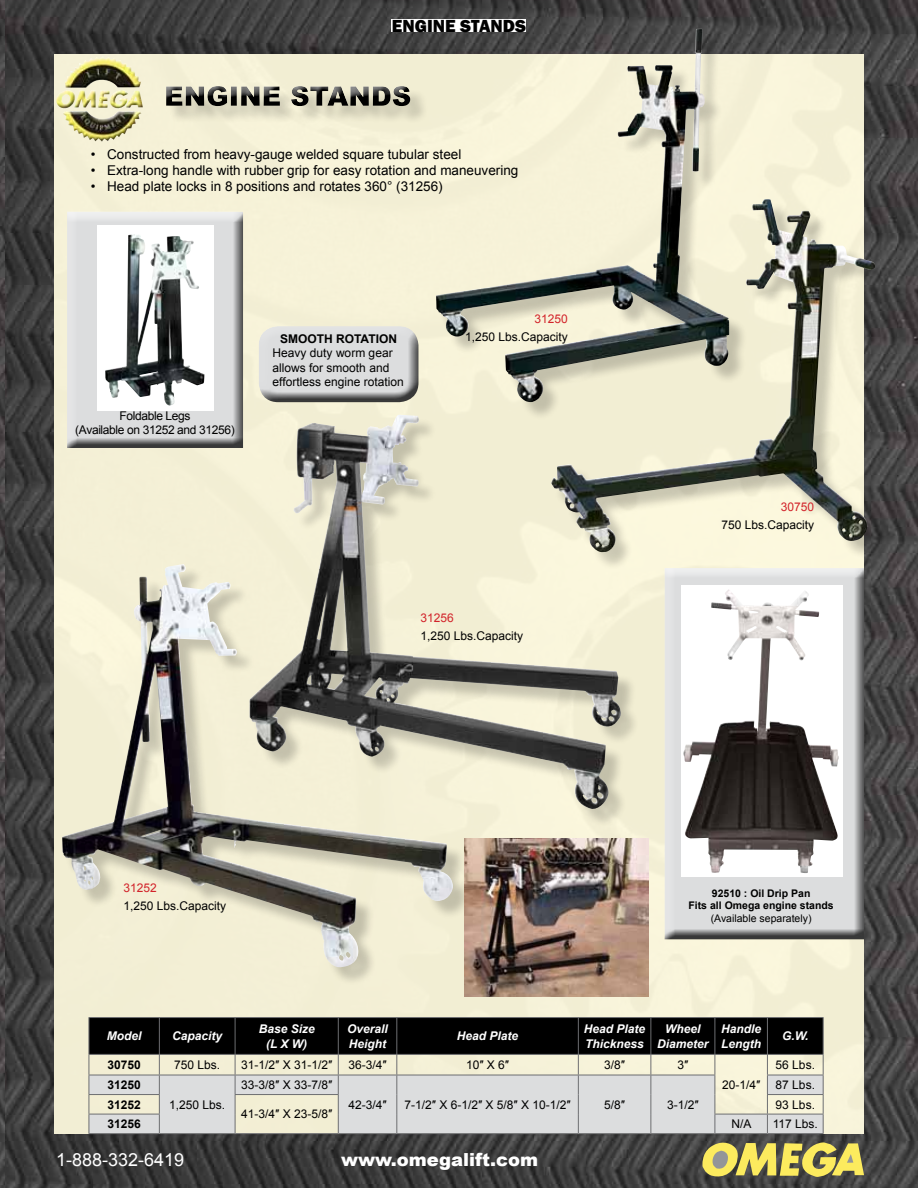
<style>
.page{position:relative;width:918px;height:1188px;background:#fff}
.page>*{position:absolute;margin:0;border:0;box-sizing:border-box;transform-origin:0 0}
.t1{font:900 18px "Arial";color:#fff}
.t2{font:18px "Arial";color:#fff}
.t3{font:800 18px "Franklin Gothic";color:#000}
.t4{font:13.5px "Arial";color:#000}
.t5{font:12px/14.4px "Arial";color:#000}
.t6{font:italic 700 12px/14.4px "Arial";color:#fff}
.t7{font:12px/14.4px "Arial";letter-spacing:-.03em;color:#000;text-align:center}
.t8{font:700 12px "Arial";color:#000}
.t9{font:12px "Arial";color:#d2232a}
.t10{font:700 10.5px/12.6px "Arial";color:#000;text-align:center}
.t11{font:10.5px "Arial";color:#000}
</style>
<div class="page">
<img style="left:4px;top:0;width:914px;height:1188px">
<img style="left:0;top:0;width:4px;height:1188px">
<div style="left:54px;top:50px;width:810px;height:1086px;background:#f5f0d6"></div>
<svg style="left:701px;top:1140px;width:163px;height:42px;background:#a19954"></svg>
<img style="left:56px;top:56px;width:87px;height:64px">
<div style="left:257px;top:324px;width:164px;height:67px;background:#fff;opacity:.25"></div>
<div style="left:257px;top:330px;width:164px;height:73px;background:#000;opacity:.75"></div>
<div style="left:664px;top:568px;width:202px;height:372px;background:#000;opacity:.75"></div>
<div style="left:66px;top:212px;width:179px;height:238px;background:#000;opacity:.75"></div>
<div style="left:168px;top:88px;width:261px;height:37px;background:#f0ecd2"></div>
<div style="left:158px;top:76px;width:260px;height:35px;background:#f2eed3"></div>
<div style="left:158px;top:81px;width:263px;height:35px;background:#000;opacity:.75"></div>
<div style="left:554px;top:202px;width:339px;height:368px;background:#000;opacity:.2"></div>
<img style="left:639px;top:199px;width:157px;height:313px">
<div style="left:439px;top:31px;width:309px;height:389px;background:#000;opacity:.2"></div>
<img style="left:627px;top:29px;width:74px;height:63px">
<hr style="left:89px;top:1017px;width:70px;height:1px;background:#6d6e71">
<hr style="left:159px;top:1017px;width:76px;height:1px;background:#6d6e71">
<hr style="left:235px;top:1017px;width:103px;height:1px;background:#6d6e71">
<hr style="left:338px;top:1017px;width:59px;height:1px;background:#6d6e71">
<hr style="left:397px;top:1017px;width:181px;height:1px;background:#6d6e71">
<hr style="left:578px;top:1017px;width:73px;height:1px;background:#6d6e71">
<hr style="left:651px;top:1017px;width:64px;height:1px;background:#6d6e71">
<hr style="left:715px;top:1017px;width:52px;height:1px;background:#6d6e71">
<hr style="left:767px;top:1017px;width:57px;height:1px;background:#6d6e71">
<svg style="left:89px;top:1018px;width:735px;height:116px;background:#9a9a93"></svg>
<hr style="left:715px;top:1133px;width:52px;height:1px;background:#6d6e71">
<hr style="left:767px;top:1133px;width:57px;height:1px;background:#6d6e71">
<svg style="left:97px;top:225px;width:117px;height:185px"></svg>
<img style="left:105px;top:235px;width:72px;height:171px">
<div style="left:65px;top:567px;width:406px;height:419px;background:#000;opacity:.2"></div>
<img style="left:61px;top:564px;width:392px;height:403px">
<div style="left:252px;top:418px;width:387px;height:409px;background:#000;opacity:.2"></div>
<img style="left:249px;top:416px;width:359px;height:395px">
<svg style="left:681px;top:586px;width:162px;height:291px"></svg>
<img style="left:683px;top:592px;width:125px;height:281px">
<div style="left:392px;top:19px;width:134px;height:13px;background:#fff"></div>
<img style="left:464px;top:838px;width:185px;height:159px">
<h1 class="t3" style="left:392px;top:14px;width:136px">ENGINE STANDS</h1>
<p class="t4" style="left:91px;top:145px;width:372px">• Constructed from heavy-gauge welded square tubular steel</p>
<p class="t4" style="left:91px;top:161px;width:429px">• Extra-long handle with rubber grip for easy rotation and maneuvering</p>
<p class="t4" style="left:91px;top:178px;width:354px">• Head plate locks in 8 positions and rotates 360° (31256)</p>
<p class="t7" style="left:75px;top:409px;width:161px">Foldable Legs<br>(Available on 31252 and 31256)</p>
<p class="t8" style="left:280px;top:331px;width:118px">Smooth Rotation</p>
<p class="t5" style="left:273px;top:346px;width:133px">Heavy duty worm gear allows for smooth and effortless engine rotation</p>
<p class="t9" style="left:535px;top:311px;width:35px">31250</p>
<p class="t5" style="left:465px;top:330px;width:104px">1,250 Lbs.Capacity</p>
<p class="t9" style="left:421px;top:610px;width:35px">31256</p>
<p class="t5" style="left:421px;top:629px;width:104px">1,250 Lbs.Capacity</p>
<p class="t9" style="left:123px;top:880px;width:35px">31252</p>
<p class="t5" style="left:123px;top:899px;width:104px">1,250 Lbs.Capacity</p>
<p class="t9" style="left:781px;top:499px;width:35px">30750</p>
<p class="t5" style="left:721px;top:518px;width:94px">750 Lbs.Capacity</p>
<p class="t10" style="left:688px;top:887px;width:147px">92510 : Oil Drip Pan<br>Fits all Omega engine stands</p>
<p class="t11" style="left:711px;top:911px;width:102px">(Available separately)</p>
<p class="t6" style="left:107px;top:1029px;width:36px">Model</p>
<p class="t6" style="left:172px;top:1029px;width:52px">Capacity</p>
<p class="t6" style="left:259px;top:1022px;width:58px;text-align:center">Base Size (L X W)</p>
<p class="t6" style="left:347px;top:1022px;width:42px">Overall<br>Height</p>
<p class="t6" style="left:457px;top:1029px;width:63px">Head Plate</p>
<p class="t6" style="left:584px;top:1022px;width:63px">Head Plate<br>Thickness</p>
<p class="t6" style="left:657px;top:1022px;width:53px;text-align:center">Wheel<br>Diameter</p>
<p class="t6" style="left:721px;top:1022px;width:42px">Handle<br>Length</p>
<p class="t6" style="left:782px;top:1029px;width:28px">G.W.</p>
<p class="t8" style="left:107px;top:1057px;width:35px">30750</p>
<p class="t5" style="left:174px;top:1058px;width:48px">750 Lbs.</p>
<p class="t5" style="left:241px;top:1058px;width:93px">31-1/2″ X 31-1/2″</p>
<p class="t5" style="left:348px;top:1058px;width:40px">36-3/4″</p>
<p class="t5" style="left:466px;top:1058px;width:45px">10″ X 6″</p>
<p class="t5" style="left:604px;top:1058px;width:22px">3/8″</p>
<p class="t5" style="left:677px;top:1058px;width:12px">3″</p>
<p class="t5" style="left:722px;top:1077px;width:40px">20-1/4″</p>
<p class="t5" style="left:776px;top:1058px;width:41px">56 Lbs.</p>
<p class="t5" style="left:241px;top:1078px;width:93px">33-3/8″ X 33-7/8″</p>
<p class="t5" style="left:776px;top:1078px;width:41px">87 Lbs.</p>
<p class="t8" style="left:107px;top:1077px;width:35px">31250</p>
<p class="t5" style="left:348px;top:1097px;width:40px">42-3/4″</p>
<p class="t5" style="left:404px;top:1097px;width:168px">7-1/2″ X 6-1/2″ X 5/8″ X 10-1/2″</p>
<p class="t5" style="left:604px;top:1097px;width:22px">5/8″</p>
<p class="t5" style="left:667px;top:1097px;width:33px">3-1/2″</p>
<p class="t5" style="left:169px;top:1097px;width:58px">1,250 Lbs.</p>
<p class="t5" style="left:776px;top:1097px;width:41px">93 Lbs.</p>
<p class="t8" style="left:107px;top:1097px;width:35px">31252</p>
<p class="t5" style="left:241px;top:1107px;width:93px">41-3/4″ X 23-5/8″</p>
<p class="t8" style="left:107px;top:1116px;width:35px">31256</p>
<p class="t5" style="left:732px;top:1117px;width:22px">N/A</p>
<p class="t5" style="left:773px;top:1117px;width:46px">117 Lbs.</p>
<h1 class="t2" style="left:56px;top:1148px;width:130px">1-888-332-6419</h1>
<h1 class="t1" style="left:341px;top:1147px;width:198px">www.omegalift.com</h1>
</div>
